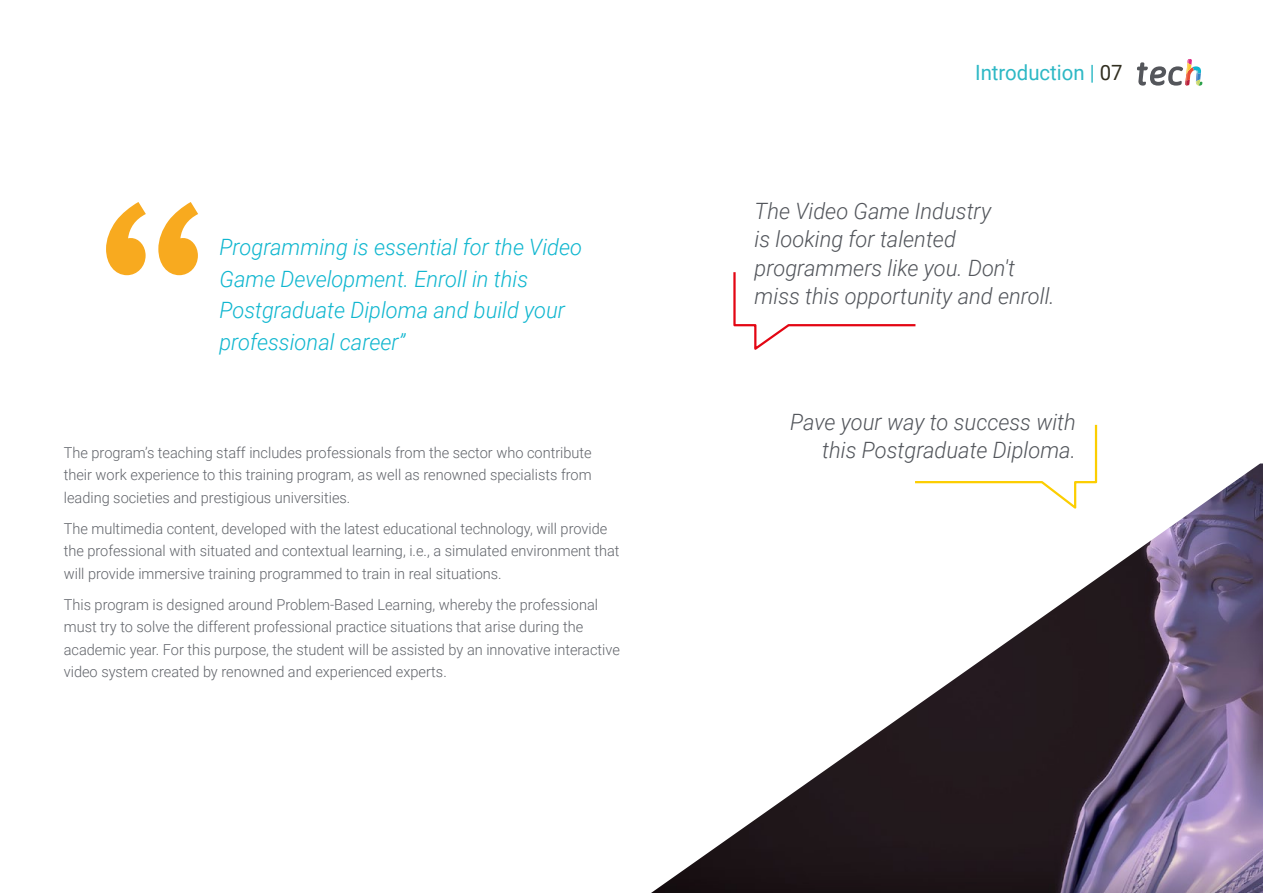
<style>
.page{position:relative;width:1263px;height:893px;background:#fff}
.page>*{position:absolute;margin:0;border:0;box-sizing:border-box;transform-origin:0 0}
.t1{font:italic 300 22.5px/28.5px "Roboto";color:#52555b;text-align:right}
.t2{font:italic 300 22.5px/31.5px "Roboto";color:#0fb6cf}
.t3{font:21px "Roboto";color:#2db8c5}
.t4{font:300 15px/22.5px "Roboto";color:#61646a}
.s1{color:#312e20}
</style>
<div class="page">
<svg style="left:106px;top:202px;width:92px;height:73px"></svg>
<img style="left:651px;top:463px;width:612px;height:430px">
<svg style="left:1137px;top:59px;width:65px;height:27px"></svg>
<svg style="left:913px;top:424px;width:185px;height:88px"></svg>
<svg style="left:733px;top:272px;width:183px;height:78px"></svg>
<h1 class="t2" style="left:219px;top:231px;width:364px">Programming is essential for the Video<br>Game Development. Enroll in this<br>Postgraduate Diploma and build your professional career”</h1>
<p class="t4" style="left:64px;top:441px;width:529px;text-align:justify">The program’s teaching staff includes professionals from the sector who contribute their work experience to this training program, as well as renowned specialists from leading societies and prestigious universities.</p>
<p class="t4" style="left:64px;top:517px;width:557px">The multimedia content, developed with the latest educational technology, will provide the professional with situated and contextual learning, i.e., a simulated environment that will provide immersive training programmed to train in real situations.</p>
<p class="t4" style="left:64px;top:593px;width:558px">This program is designed around Problem-Based Learning, whereby the professional must try to solve the different professional practice situations that arise during the academic year. For this purpose, the student will be assisted by an innovative interactive video system created by renowned and experienced experts.</p>
<h2 class="t3" style="left:975px;top:57px;width:149px">Introduction | <span class="s1">07</span></h2>
<h1 class="t1" style="left:755px;top:196px;width:301px;text-align:left">The Video Game Industry<br>is looking for talented programmers like you. Don't miss this opportunity and enroll.</h1>
<h1 class="t1" style="left:790px;top:407px;width:287px">Pave your way to success with this Postgraduate Diploma.</h1>
</div>
